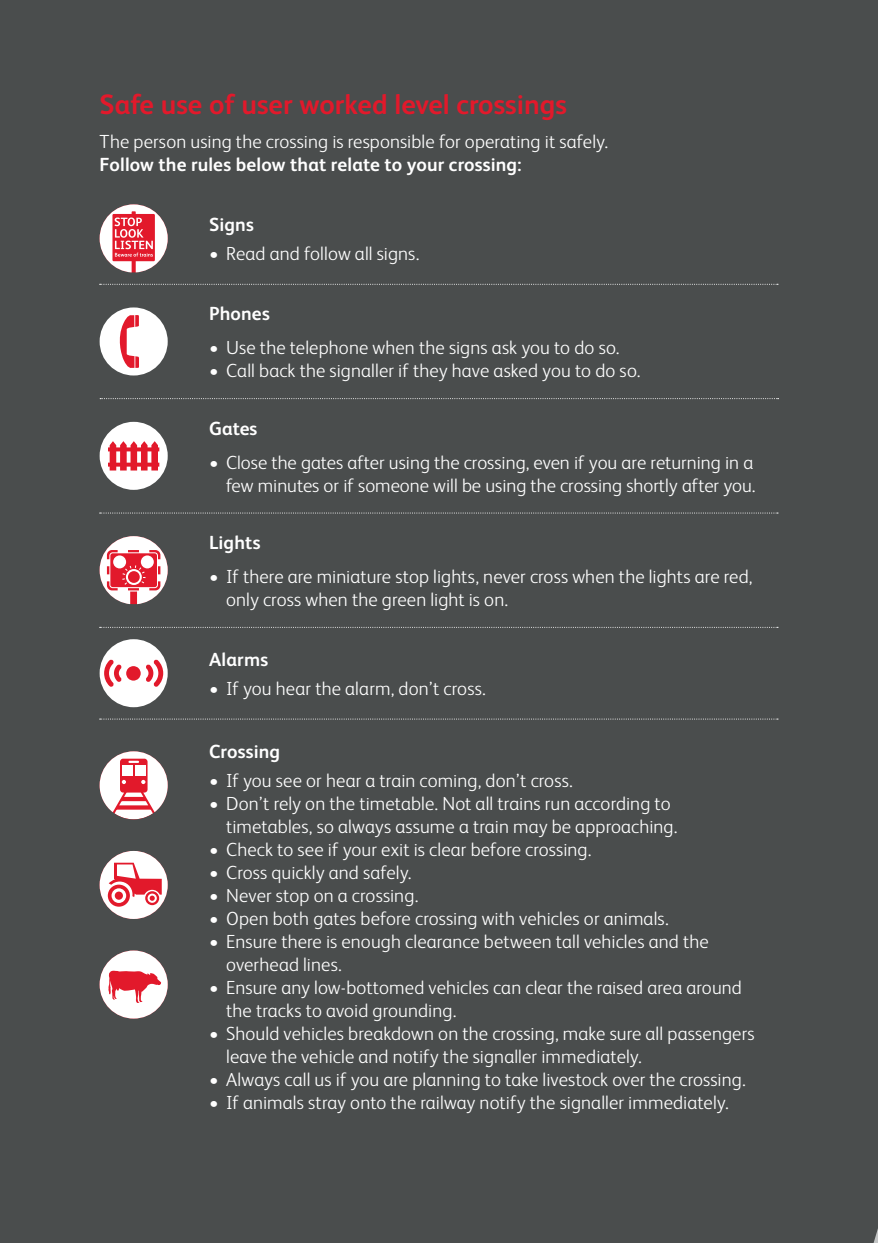
<style>
.page{position:relative;width:878px;height:1243px;background:#fff}
.page>*{position:absolute;margin:0;border:0;box-sizing:border-box;transform-origin:0 0}
.t1{font:700 28px "FS Albert";color:#e2192b}
.t2{font:300 19px/23px "FS Albert";letter-spacing:.005em;color:#fff}
.t3{font:700 19px "FS Albert";letter-spacing:.005em;color:#fff}
</style>
<div class="page">
<div style="left:0;top:0;width:877px;height:1243px;background:#4a4d4d"></div>
<svg style="left:100px;top:284px;width:677px;height:1px"></svg>
<svg style="left:100px;top:398px;width:678px;height:1px"></svg>
<svg style="left:100px;top:513px;width:677px;height:1px"></svg>
<svg style="left:100px;top:627px;width:677px;height:1px"></svg>
<svg style="left:100px;top:719px;width:677px;height:1px"></svg>
<div style="left:100px;top:422px;width:68px;height:68px;background:#fff;border-radius:50%"></div>
<svg style="left:108px;top:441px;width:51px;height:30px"></svg>
<div style="left:100px;top:639px;width:68px;height:68px;background:#fff;border-radius:50%"></div>
<svg style="left:104px;top:659px;width:59px;height:28px"></svg>
<svg style="left:100px;top:204px;width:68px;height:68px"></svg>
<svg style="left:100px;top:536px;width:68px;height:68px"></svg>
<svg style="left:100px;top:851px;width:68px;height:68px"></svg>
<svg style="left:100px;top:951px;width:68px;height:68px"></svg>
<div style="left:100px;top:307px;width:68px;height:68px;background:#fff;border-radius:50%"></div>
<svg style="left:119px;top:315px;width:20px;height:53px"></svg>
<svg style="left:100px;top:751px;width:68px;height:68px"></svg>
<h1 class="t1" style="left:100px;top:85px;width:468px">Safe use of user worked level crossings</h1>
<p class="t2" style="left:100px;top:129px;width:510px">The person using the crossing is responsible for operating it safely.</p>
<p class="t3" style="left:100px;top:152px;width:423px">Follow the rules below that relate to your crossing:</p>
<p class="t3" style="left:209px;top:212px;width:46px">Signs</p>
<p class="t2" style="left:209px;top:241px;width:212px">• Read and follow all signs.</p>
<p class="t3" style="left:209px;top:301px;width:62px">Phones</p>
<p class="t2" style="left:209px;top:336px;width:412px">• Use the telephone when the signs ask you to do so.</p>
<p class="t2" style="left:209px;top:359px;width:433px">• Call back the signaller if they have asked you to do so.</p>
<p class="t3" style="left:209px;top:415px;width:50px">Gates</p>
<p class="t2" style="left:209px;top:450px;width:547px;text-align:right">• Close the gates after using the crossing, even if you are returning in a few minutes or if someone will be using the crossing shortly after you.</p>
<p class="t3" style="left:209px;top:530px;width:53px">Lights</p>
<p class="t2" style="left:226px;top:564px;width:527px;text-indent:-17px">• If there are miniature stop lights, never cross when the lights are red, only cross when the green light is on.</p>
<p class="t3" style="left:209px;top:647px;width:61px">Alarms</p>
<p class="t2" style="left:209px;top:676px;width:278px">• If you hear the alarm, don’t cross.</p>
<p class="t3" style="left:209px;top:739px;width:72px">Crossing</p>
<p class="t2" style="left:209px;top:768px;width:365px">• If you see or hear a train coming, don’t cross.</p>
<p class="t2" style="left:226px;top:791px;width:453px;text-indent:-17px">• Don’t rely on the timetable. Not all trains run according to timetables, so always assume a train may be approaching.</p>
<p class="t2" style="left:209px;top:837px;width:384px">• Check to see if your exit is clear before crossing.</p>
<p class="t2" style="left:209px;top:860px;width:204px">• Cross quickly and safely.</p>
<p class="t2" style="left:209px;top:883px;width:211px">• Never stop on a crossing.</p>
<p class="t2" style="left:209px;top:906px;width:461px">• Open both gates before crossing with vehicles or animals.</p>
<p class="t2" style="left:226px;top:929px;width:484px;text-indent:-17px">• Ensure there is enough clearance between tall vehicles and the overhead lines.</p>
<p class="t2" style="left:226px;top:975px;width:517px;text-indent:-17px">• Ensure any low-bottomed vehicles can clear the raised area around the tracks to avoid grounding.</p>
<p class="t2" style="left:226px;top:1021px;width:530px;text-indent:-17px">• Should vehicles breakdown on the crossing, make sure all passengers leave the vehicle and notify the signaller immediately.</p>
<p class="t2" style="left:209px;top:1067px;width:538px">• Always call us if you are planning to take livestock over the crossing.</p>
<p class="t2" style="left:209px;top:1090px;width:521px">• If animals stray onto the railway notify the signaller immediately.</p>
</div>
